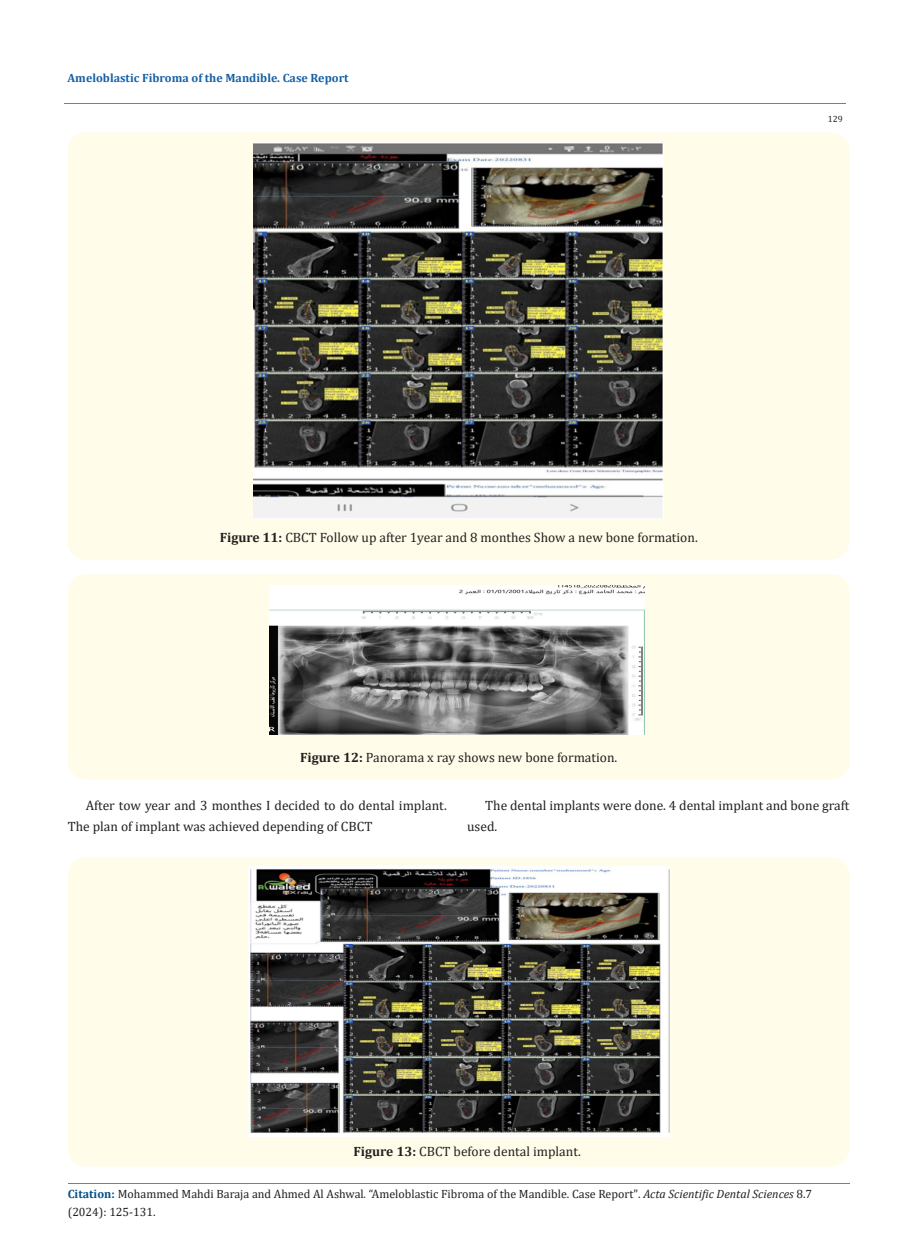
<style>
.page{position:relative;width:917px;height:1260px;background:#fff}
.page>*{position:absolute;margin:0;border:0;box-sizing:border-box;transform-origin:0 0}
.t1{font:13.5px/21px "Cambria";color:#231f20}
.t2{font:12px/18px "Cambria";color:#231f20}
.t3{font:700 12px "Cambria";color:#1560a6}
.t4{font:9px "Cambria";color:#231f20}
.s1{font-weight:700}
.s2{font-weight:700;color:#035089}
.s3{font-style:italic}
</style>
<div class="page">
<hr style="left:64px;top:104px;width:782px;height:1px;background:#e05d1a">
<div style="left:67px;top:132px;width:782px;height:428px;background:#fffde9;border-radius:18px"></div>
<img style="left:254px;top:142px;width:409px;height:377px">
<div style="left:68px;top:574px;width:781px;height:205px;background:#fffde9;border-radius:18px"></div>
<img style="left:269px;top:585px;width:375px;height:149px">
<div style="left:68px;top:857px;width:781px;height:310px;background:#fffde9;border-radius:18px"></div>
<img style="left:248px;top:867px;width:421px;height:269px">
<hr style="left:68px;top:1184px;width:781px;height:1px;background:#e05d1a">
<p class="t3" style="left:67px;top:69px;width:282px">Ameloblastic Fibroma of the Mandible. Case Report</p>
<p class="t4" style="left:827px;top:114px;width:16px">129</p>
<p class="t1" style="left:220px;top:526px;width:479px"><span class="s1">Figure 11:</span> CBCT Follow up after 1year and 8 monthes Show a new bone formation.</p>
<p class="t1" style="left:300px;top:747px;width:319px"><span class="s1">Figure 12:</span> Panorama x ray shows new bone formation.</p>
<p class="t1" style="left:68px;top:795px;width:380px;text-indent:18px">After tow year and 3 monthes I decided to do dental implant.<br>The plan of implant was achieved depending of CBCT</p>
<p class="t1" style="left:467px;top:795px;width:383px;text-indent:18px">The dental implants were done. 4 dental implant and bone graft used.</p>
<p class="t1" style="left:353px;top:1141px;width:229px"><span class="s1">Figure 13:</span> CBCT before dental implant.</p>
<p class="t2" style="left:68px;top:1185px;width:746px"><span class="s2">Citation:</span> Mohammed Mahdi Baraja and Ahmed Al Ashwal<span class="s3">.</span> “Ameloblastic Fibroma of the Mandible. Case Report". <span class="s3">Acta Scientific Dental Sciences</span> 8.7 (2024): 125-131.</p>
</div>
